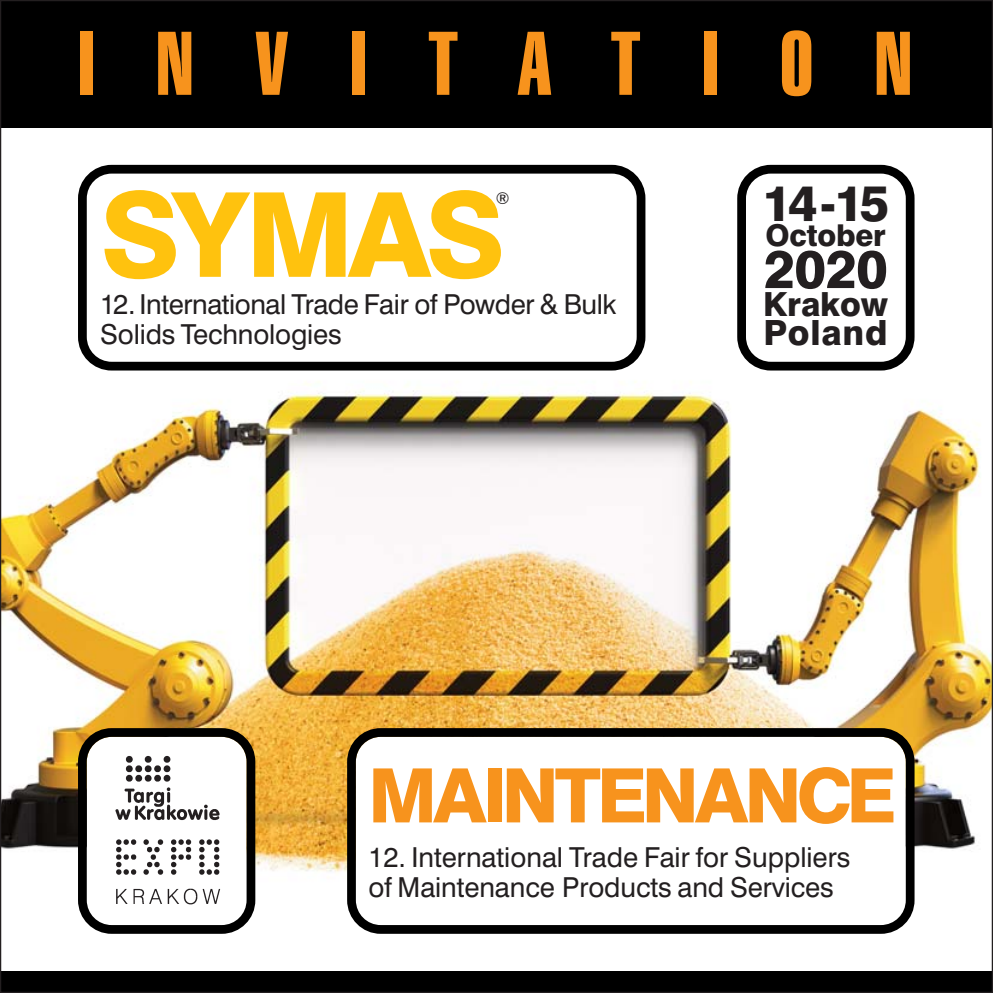
<style>
.page{position:relative;width:993px;height:993px;background:#fff}
.page>*{position:absolute;margin:0;border:0;box-sizing:border-box;transform-origin:0 0}
.t1{font:800 117.25px "Swiss 721 PL";letter-spacing:-.055em;color:#ffc20e}
.t2{font:87.5px "Swiss 911 PL Extra Compressed";letter-spacing:.705em;color:#f7931d}
.t3{font:800 75px "Swiss 721 PL";letter-spacing:-.055em;color:#f7931d}
.t4{font:800 52.75px "Swiss 721 PL";color:#231f20}
.t5{font:800 49.75px "Swiss 721 PL";color:#231f20}
.t6{font:800 34.75px "Swiss 721 PL";letter-spacing:.025em;color:#231f20}
.t7{font:800 33.25px "Swiss 721 PL";letter-spacing:-.005em;color:#231f20}
.t8{font:800 30px "Swiss 721 PL";letter-spacing:-.005em;color:#231f20}
.t9{font:27.5px/30px "Swiss 721 PL";letter-spacing:-.005em;color:#231f20}
.t10{font:16.5px "Swiss 721 PL";color:#231f20}
</style>
<div class="page">
<div style="left:0;top:0;width:992px;height:128px;background:#000"></div>
<img style="left:2px;top:164px;width:988px;height:770px">
<svg style="left:78px;top:165px;width:567px;height:205px"></svg>
<svg style="left:347px;top:727px;width:567px;height:206px"></svg>
<svg style="left:737px;top:165px;width:177px;height:205px"></svg>
<svg style="left:78px;top:727px;width:177px;height:206px"></svg>
<img style="left:107px;top:835px;width:120px;height:73px">
<img style="left:109px;top:750px;width:117px;height:74px">
<div style="left:0;top:971px;width:992px;height:21px;background:#000"></div>
<h2 class="t2" style="left:78px;top:32px;width:835px">INVITATION</h2>
<h1 class="t1" style="left:100px;top:192px;width:406px">SYMAS</h1>
<p class="t10" style="left:495px;top:192px;width:15px">®</p>
<p class="t9" style="left:100px;top:292px;width:518px">12. International Trade Fair of Powder &amp; Bulk<br>Solids Technologies</p>
<h3 class="t5" style="left:761px;top:185px;width:129px">14-15</h3>
<p class="t8" style="left:765px;top:225px;width:122px">October</p>
<h3 class="t4" style="left:763px;top:250px;width:125px">2020</h3>
<p class="t7" style="left:763px;top:292px;width:126px">Krakow</p>
<p class="t6" style="left:763px;top:320px;width:126px">Poland</p>
<h3 class="t3" style="left:368px;top:768px;width:529px">MAINTENANCE</h3>
<p class="t9" style="left:368px;top:844px;width:483px">12. International Trade Fair for Suppliers of Maintenance Products and Services</p>
</div>
